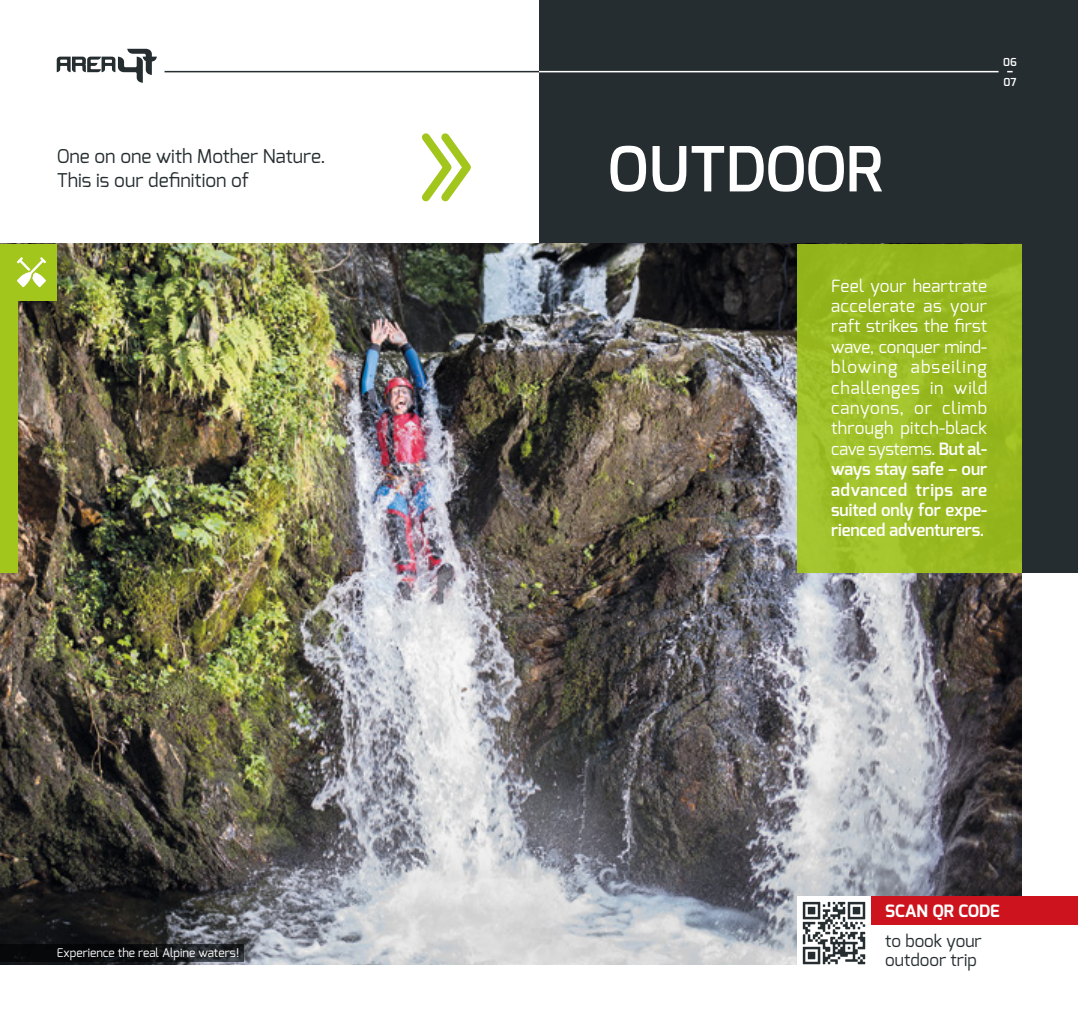
<style>
.page{position:relative;width:1078px;height:1021px;background:#fff}
.page>*{position:absolute;margin:0;border:0;box-sizing:border-box;transform-origin:0 0}
.t1{font:600 62px "Exo";color:#fff}
.t2{font:19px/24px "Exo";color:#252d30}
.t3{font:17px/20.4px "Exo";letter-spacing:.015em;color:#fff;text-align:justify}
.t4{font:17px/19px "Exo";color:#252d30}
.t5{font:700 17px "Exo";color:#fff}
.t6{font:12px "Exo";color:#fff}
.t7{font:600 11px/20px "Exo";color:#fff}
.s1{font-weight:600}
</style>
<div class="page">
<div style="left:539px;top:0;width:538px;height:573px;background:#252d30"></div>
<img style="left:0;top:244px;width:1020px;height:720px">
<div style="left:797px;top:244px;width:223px;height:329px;background:linear-gradient(to right,#9fc029,#98b81e)"></div>
<div style="left:0;top:244px;width:17px;height:329px;background:#a2c61c"></div>
<svg style="left:422px;top:133px;width:49px;height:69px"></svg>
<div style="left:0;top:244px;width:57px;height:56px;background:#a2c61c"></div>
<svg style="left:17px;top:257px;width:29px;height:30px"></svg>
<div style="left:870px;top:896px;width:207px;height:73px;background:#fff"></div>
<div style="left:870px;top:896px;width:207px;height:28px;background:#cd131d"></div>
<div style="left:797px;top:896px;width:73px;height:73px;background:#fff"></div>
<svg style="left:0;top:944px;width:244px;height:17px;background:#111215"></svg>
<hr style="left:539px;top:71px;width:459px;height:1px;background:#fff">
<svg style="left:57px;top:49px;width:100px;height:34px"></svg>
<hr style="left:164px;top:71px;width:375px;height:1px;background:#252d30">
<svg style="left:802px;top:901px;width:63px;height:63px"></svg>
<p class="t2" style="left:57px;top:144px;width:270px">One on one with Mother Nature.<br>This is our definition of</p>
<h1 class="t1" style="left:607px;top:129px;width:277px">OUTDOOR</h1>
<p class="t7" style="left:1002px;top:52px;width:15px">06<br>07</p>
<p class="t3" style="left:831px;top:275px;width:157px">Feel your heartrate accelerate as your raft strikes the first wave, conquer mind&shy;blowing abseiling challenges in wild canyons, or climb through pitch-black cave systems. <span class="s1">But al&shy;ways stay safe – our advanced trips are suited only for expe&shy;rienced adventurers.</span></p>
<p class="t6" style="left:57px;top:944px;width:184px">Experience the real Alpine waters!</p>
<p class="t5" style="left:884px;top:900px;width:116px">SCAN QR CODE</p>
<p class="t4" style="left:884px;top:931px;width:98px">to book your outdoor trip</p>
</div>
